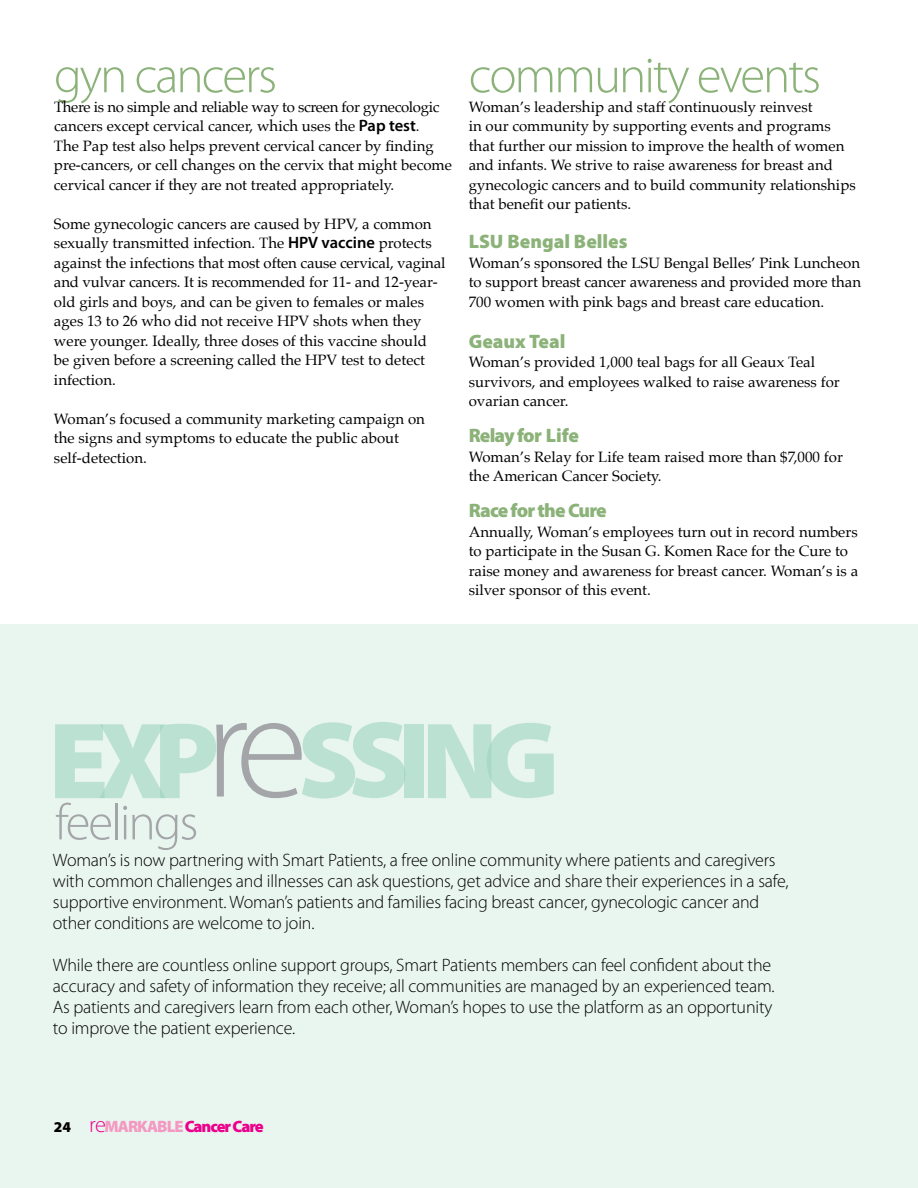
<style>
.page{position:relative;width:918px;height:1188px;background:#fff}
.page>*{position:absolute;margin:0;border:0;box-sizing:border-box;transform-origin:0 0}
.t1{font:300 51px "Myriad Pro";letter-spacing:-.04em;color:#8bb278}
.t2{font:300 51px "Myriad Pro";letter-spacing:-.04em;color:#a3a5a8}
.t3{font:900 19.5px "Myriad Pro";letter-spacing:-.04em;color:#8bb278}
.t4{font:900 19.5px "Myriad Pro";color:#8bb278}
.t5{font:300 18px/21px "Myriad Pro";letter-spacing:-.01em;color:#000}
.t6{font:900 16.5px "Myriad Pro";letter-spacing:-.06em;color:#ec008c}
.t7{font:15px/19.5px "Palatino";color:#000}
.s1{font-family:"Myriad Pro";font-weight:600;font-size:16.5px}
.s2{font-size:15px;color:#000}
.s3{font-weight:300;font-size:22.5px}
.s4{color:#f49ac2}
</style>
<div class="page">
<div style="left:0;top:624px;width:918px;height:564px;background:#e9f5ef"></div>
<svg style="left:55px;top:722px;width:349px;height:77px"></svg>
<div style="left:404px;top:724px;width:20px;height:74px;background:#bae1d1"></div>
<svg style="left:428px;top:723px;width:126px;height:75px"></svg>
<h1 class="t1" style="left:54px;top:45px;width:225px">gyn cancers</h1>
<p class="t7" style="left:54px;top:97px;width:399px">There is no simple and reliable way to screen for gynecologic cancers except cervical cancer, which uses the <span class="s1">Pap test</span>.<br>The Pap test also helps prevent cervical cancer by finding pre-cancers, or cell changes on the cervix that might become cervical cancer if they are not treated appropriately.</p>
<p class="t7" style="left:54px;top:214px;width:393px">Some gynecologic cancers are caused by HPV, a common sexually transmitted infection. The <span class="s1">HPV vaccine</span> protects against the infections that most often cause cervical, vaginal and vulvar cancers. It is recommended for 11- and 12-year&shy;old girls and boys, and can be given to females or males ages 13 to 26 who did not receive HPV shots when they were younger. Ideally, three doses of this vaccine should be given before a screening called the HPV test to detect infection.</p>
<p class="t7" style="left:54px;top:409px;width:372px">Woman’s focused a community marketing campaign on the signs and symptoms to educate the public about self-detection.</p>
<h1 class="t1" style="left:469px;top:45px;width:354px">community events</h1>
<p class="t7" style="left:469px;top:97px;width:389px">Woman’s leadership and staff continuously reinvest<br>in our community by supporting events and programs that further our mission to improve the health of women and infants. We strive to raise awareness for breast and gynecologic cancers and to build community relationships that benefit our patients.</p>
<h2 class="t4" style="left:469px;top:229px;width:160px">LSU Bengal Belles</h2>
<p class="t7" style="left:469px;top:253px;width:394px;text-align:justify">Woman’s sponsored the LSU Bengal Belles’ Pink Luncheon to support breast cancer awareness and provided more than 700 women with pink bags and breast care education.</p>
<h2 class="t4" style="left:469px;top:328px;width:98px">Geaux Teal</h2>
<p class="t7" style="left:469px;top:352px;width:373px">Woman’s provided 1,000 teal bags for all Geaux Teal survivors, and employees walked to raise awareness for ovarian cancer.</p>
<h2 class="t3" style="left:469px;top:423px;width:112px">Relay for Life</h2>
<p class="t7" style="left:469px;top:447px;width:376px">Woman’s Relay for Life team raised more than $7,000 for the American Cancer Society.</p>
<h2 class="t3" style="left:469px;top:498px;width:140px">Race for the Cure</h2>
<p class="t7" style="left:469px;top:522px;width:391px">Annually, Woman’s employees turn out in record numbers to participate in the Susan G. Komen Race for the Cure to raise money and awareness for breast cancer. Woman’s is a silver sponsor of this event.</p>
<h1 class="t2" style="left:55px;top:792px;width:145px">feelings</h1>
<p class="t5" style="left:53px;top:849px;width:737px">Woman’s is now partnering with Smart Patients, a free online community where patients and caregivers with common challenges and illnesses can ask questions, get advice and share their experiences in a safe, supportive environment. Woman’s patients and families facing breast cancer, gynecologic cancer and other conditions are welcome to join.</p>
<p class="t5" style="left:53px;top:954px;width:723px">While there are countless online support groups, Smart Patients members can feel confident about the accuracy and safety of information they receive; all communities are managed by an experienced team.<br>As patients and caregivers learn from each other, Woman’s hopes to use the platform as an opportunity to improve the patient experience.</p>
<p class="t6" style="left:54px;top:1116px;width:211px"><span class="s2">24</span> <span class="s3">re</span><span class="s4">MARKABLE</span> Cancer Care</p>
</div>
